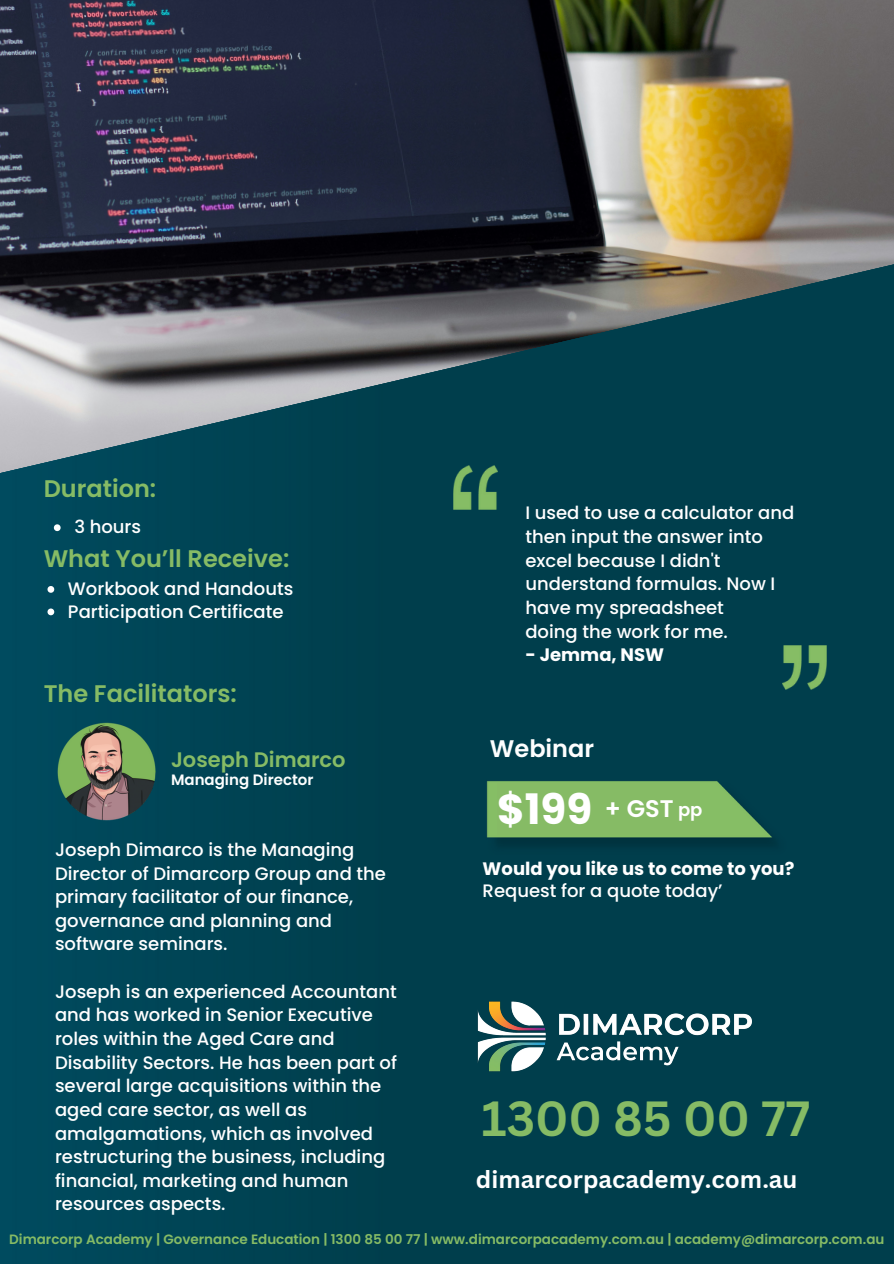
<style>
.page{position:relative;width:894px;height:1264px;background:#fff}
.page>*{position:absolute;margin:0;border:0;box-sizing:border-box;transform-origin:0 0}
.t1{font:700 48px "Canva Sans";color:#86bb65}
.t2{font:700 42px "Poppins";color:#fff}
.t3{font:600 24px "Poppins";color:#86bb65}
.t4{font:700 24px "Canva Sans";color:#fff}
.t5{font:600 24px "Poppins";color:#fdfefe}
.t6{font:600 24px "Poppins";color:#fff}
.t7{font:600 21px "Poppins";color:#86bb65}
.t8{font:500 18px/23.7px "Poppins";color:#fff}
.t9{font:700 18px/22.5px "Poppins";color:#fff}
.t10{font:600 18px "Poppins";color:#fff}
.t11{font:600 15px "Poppins";color:#fdfefe}
.t12{font:600 13.5px "Poppins";color:#86bb65}
.s1{font-weight:500}
</style>
<div class="page">
<img style="left:0;top:490px;width:893px;height:773px">
<img style="left:0;top:0;width:893px;height:490px">
<img style="left:55px;top:717px;width:103px;height:108px">
<img style="left:453px;top:465px;width:44px;height:44px">
<img style="left:782px;top:646px;width:44px;height:43px">
<img style="left:479px;top:776px;width:314px;height:78px">
<div style="left:497px;top:783px;width:203px;height:52px;background:#86bb65"></div>
<img style="left:456px;top:984px;width:321px;height:104px">
<svg style="left:54px;top:524px;width:7px;height:7px"></svg>
<svg style="left:47px;top:586px;width:7px;height:6px"></svg>
<svg style="left:47px;top:608px;width:7px;height:7px"></svg>
<p class="t3" style="left:44px;top:471px;width:114px">Duration:</p>
<p class="t8" style="left:74px;top:515px;width:68px">3 hours</p>
<p class="t3" style="left:44px;top:541px;width:247px">What You’ll Receive:</p>
<h2 class="t8" style="left:68px;top:577px;width:227px">Workbook and Handouts</h2>
<h3 class="t8" style="left:68px;top:599px;width:217px">Participation Certificate</h3>
<h4 class="t3" style="left:44px;top:676px;width:194px">The Facilitators:</h4>
<p class="t7" style="left:171px;top:745px;width:176px">Joseph Dimarco</p>
<p class="t11" style="left:171px;top:769px;width:144px">Managing Director</p>
<p class="t8" style="left:525px;top:501px;width:270px">I used to use a calculator and then input the answer into excel because I didn't understand formulas. Now I have my spreadsheet<br>doing the work for me.</p>
<p class="t9" style="left:525px;top:643px;width:140px">- Jemma, NSW</p>
<h5 class="t5" style="left:490px;top:732px;width:106px">Webinar</h5>
<h5 class="t2" style="left:497px;top:779px;width:97px">$199</h5>
<h5 class="t6" style="left:604px;top:791px;width:70px">+ GST</h5>
<p class="t10" style="left:677px;top:797px;width:26px">pp</p>
<p class="t8" style="left:55px;top:837px;width:332px">Joseph Dimarco is the Managing<br>Director of Dimarcorp Group and the primary facilitator of our finance, governance and planning and software seminars.</p>
<h4 class="t8" style="left:55px;top:979px;width:343px">Joseph is an experienced Accountant and has worked in Senior Executive roles within the Aged Care and Disability Sectors. He has been part of several large acquisitions within the aged care sector, as well as amalgamations, which as involved restructuring the business, including financial, marketing and human resources aspects.</h4>
<h5 class="t9" style="left:482px;top:857px;width:313px">Would you like us to come to you?<br><span class="s1">Request for a quote today’</span></h5>
<h1 class="t1" style="left:481px;top:1085px;width:330px">1300 85 00 77</h1>
<h4 class="t4" style="left:476px;top:1162px;width:323px">dimarcorpacademy.com.au</h4>
<p class="t12" style="left:9px;top:1229px;width:876px">Dimarcorp Academy | Governance Education | 1300 85 00 77 | www.dimarcorpacademy.com.au | academy@dimarcorp.com.au</p>
</div>
